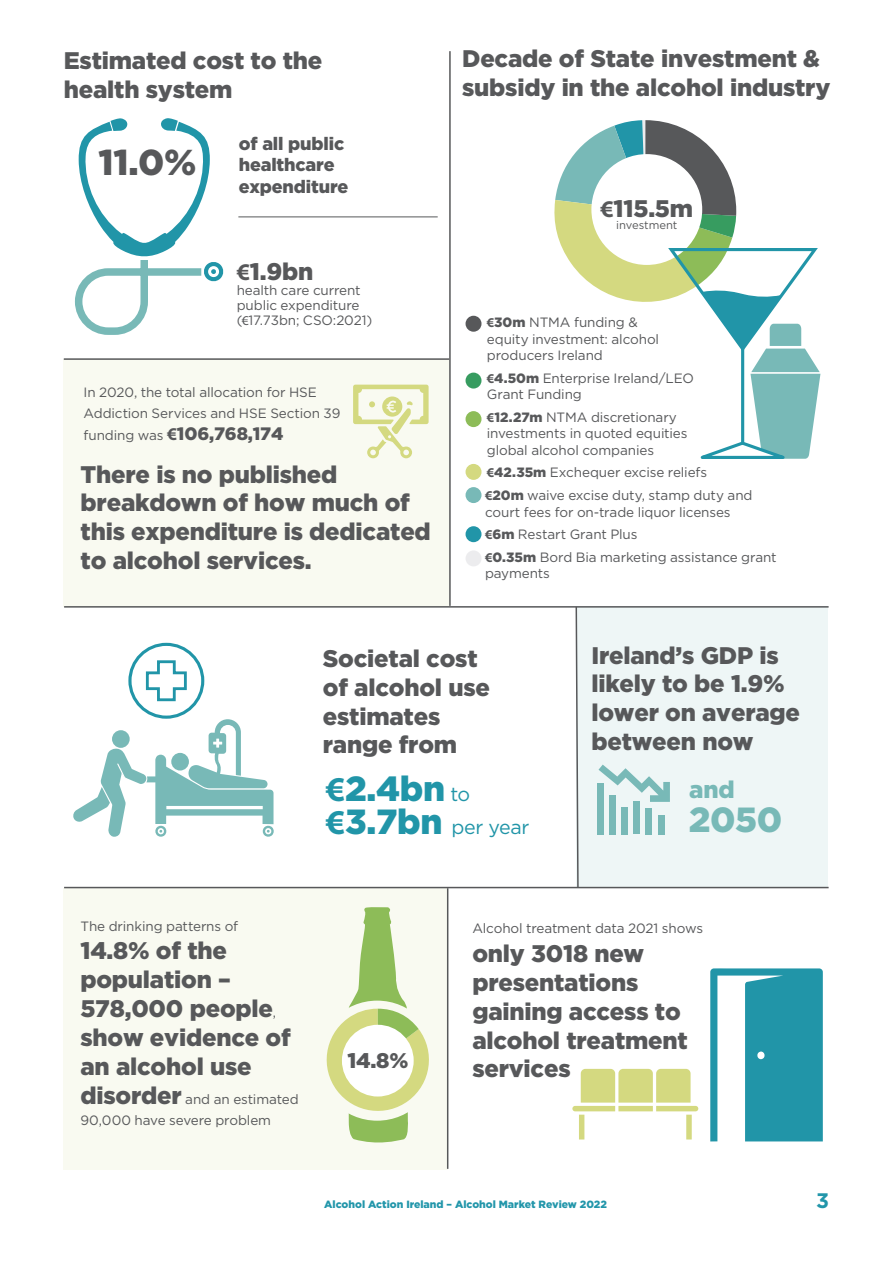
<style>
.page{position:relative;width:893px;height:1263px;background:#fff}
.page>*{position:absolute;margin:0;border:0;box-sizing:border-box;transform-origin:0 0}
.t1{font:900 36px "Gotham";color:#57585a}
.t2{font:900 34.95px "Gotham";color:#2195a8}
.t3{font:900 34.95px "Gotham";color:#78b9b7}
.t4{font:900 24px/28.8px "Gotham";letter-spacing:-.01em;color:#57585a}
.t5{font:900 24px "Gotham";color:#78b9b7}
.t6{font:900 21.15px "Gotham";color:#57585a}
.t7{font:700 21px "Gotham";color:#2296aa}
.t8{font:19.65px "Gotham";letter-spacing:-.02em;color:#2195a8}
.t9{font:900 18px/21.6px "Gotham";letter-spacing:-.01em;color:#57585a}
.t10{font:13.5px/16.5px "Gotham";letter-spacing:-.01em;color:#57585a}
.t11{font:11.25px "Gotham";letter-spacing:-.005em;color:#57585a}
.t12{font:900 10.5px "Gotham";color:#2296aa}
.s1{font-family:"Myriad Pro";font-weight:700}
.s2{font-family:"Myriad Pro"}
.s3{font-weight:400;font-size:13.5px}
.s4{font-weight:900}
.s5{font-weight:400;font-size:19.65px}
.s6{font-family:"Myriad Pro";font-weight:700;font-size:34.95px}
.s7{font-weight:900;font-size:34.95px}
.s8{font-weight:900;font-size:24px}
</style>
<div class="page">
<div style="left:63px;top:888px;width:385px;height:281px;background:#f9faf1"></div>
<div style="left:63px;top:359px;width:387px;height:247px;background:#f9faf1"></div>
<div style="left:576px;top:606px;width:252px;height:281px;background:#eef6f6"></div>
<svg style="left:326px;top:907px;width:103px;height:236px"></svg>
<hr style="left:64px;top:606px;width:765px;height:2px;background:#57585a">
<hr style="left:64px;top:887px;width:765px;height:1px;background:#57585a">
<hr style="left:449px;top:51px;width:2px;height:555px;background:#57585a">
<hr style="left:238px;top:217px;width:200px;height:1px;background:#57585a">
<hr style="left:64px;top:358px;width:385px;height:2px;background:#57585a">
<svg style="left:74px;top:118px;width:150px;height:217px"></svg>
<svg style="left:710px;top:968px;width:113px;height:173px"></svg>
<svg style="left:572px;top:1069px;width:126px;height:70px"></svg>
<svg style="left:353px;top:385px;width:76px;height:73px"></svg>
<hr style="left:447px;top:888px;width:1px;height:281px;background:#57585a">
<div style="left:466px;top:316px;width:15px;height:16px;background:#57585a;border-radius:50%"></div>
<div style="left:466px;top:373px;width:15px;height:16px;background:#379c60;border-radius:50%"></div>
<div style="left:466px;top:411px;width:15px;height:16px;background:#8dbc58;border-radius:50%"></div>
<div style="left:466px;top:464px;width:15px;height:16px;background:#d4d980;border-radius:50%"></div>
<div style="left:466px;top:487px;width:15px;height:16px;background:#78b9b7;border-radius:50%"></div>
<div style="left:466px;top:526px;width:15px;height:16px;background:#2195a8;border-radius:50%"></div>
<div style="left:466px;top:550px;width:15px;height:16px;background:#ececee;border-radius:50%"></div>
<div style="left:342px;top:1025px;width:72px;height:71px;background:#fff;border-radius:50%"></div>
<svg style="left:554px;top:120px;width:267px;height:339px"></svg>
<svg style="left:575px;top:606px;width:4px;height:283px"></svg>
<div style="left:658px;top:815px;width:6px;height:19px;background:#78b9b7"></div>
<div style="left:646px;top:808px;width:6px;height:26px;background:#78b9b7"></div>
<div style="left:633px;top:801px;width:7px;height:33px;background:#78b9b7"></div>
<div style="left:621px;top:807px;width:7px;height:27px;background:#78b9b7"></div>
<div style="left:609px;top:795px;width:6px;height:39px;background:#78b9b7"></div>
<div style="left:597px;top:783px;width:6px;height:51px;background:#78b9b7"></div>
<svg style="left:598px;top:764px;width:72px;height:38px"></svg>
<div style="left:128px;top:643px;width:76px;height:76px;border:3px solid #2195a8;border-radius:50%"></div>
<svg style="left:145px;top:660px;width:42px;height:42px"></svg>
<svg style="left:73px;top:719px;width:201px;height:118px"></svg>
<h3 class="t4" style="left:64px;top:46px;width:260px">Estimated cost to the health system</h3>
<h1 class="t1" style="left:99px;top:141px;width:99px">11.0%</h1>
<h3 class="t9" style="left:239px;top:132px;width:111px">of all public healthcare expenditure</h3>
<h3 class="t4" style="left:237px;top:256px;width:78px"><span class="s1">€</span>1.9bn</h3>
<p class="t10" style="left:237px;top:282px;width:137px;line-height:15px">health care current public expenditure (<span class="s2">€</span>17.73bn; CSO:2021)</p>
<p class="t10" style="left:84px;top:382px;width:258px;line-height:21px">In 2020, the total allocation for HSE<br>Addiction Services and HSE Section 39</p>
<h3 class="t9" style="left:84px;top:422px;width:202px"><span class="s3">funding was</span> <span class="s1">€</span>106,768,174</h3>
<h3 class="t4" style="left:81px;top:459px;width:352px">There is no published breakdown of how much of this expenditure is dedicated to alcohol services.</h3>
<h3 class="t4" style="left:462px;top:43px;width:370px">Decade of State investment &amp; subsidy in the alcohol industry</h3>
<h3 class="t4" style="left:600px;top:193px;width:94px"><span class="s1">€</span>115.5m</h3>
<p class="t11" style="left:616px;top:219px;width:63px">investment</p>
<p class="t10" style="left:487px;top:314px;width:174px"><span class="s1">€</span><span class="s4">30m</span> NTMA funding &amp; equity investment: alcohol producers Ireland</p>
<p class="t10" style="left:487px;top:369px;width:208px"><span class="s1">€</span><span class="s4">4.50m</span> Enterprise Ireland/LEO<br>Grant Funding</p>
<p class="t10" style="left:487px;top:408px;width:202px"><span class="s1">€</span><span class="s4">12.27m</span> NTMA discretionary investments in quoted equities global alcohol companies</p>
<p class="t10" style="left:485px;top:461px;width:269px;line-height:23px"><span class="s1">€</span><span class="s4">42.35m</span> Exchequer excise reliefs<br><span class="s1">€</span><span class="s4">20m</span> waive excise duty, stamp duty and</p>
<p class="t10" style="left:485px;top:500px;width:293px;line-height:22.5px">court fees for on-trade liquor licenses<br><span class="s1">€</span><span class="s4">6m</span> Restart Grant Plus<br><span class="s1">€</span><span class="s4">0.35m</span> Bord Bia marketing assistance grant</p>
<p class="t10" style="left:485px;top:565px;width:66px">payments</p>
<h3 class="t4" style="left:323px;top:643px;width:169px">Societal cost of alcohol use estimates range from</h3>
<h2 class="t2" style="left:326px;top:768px;width:146px"><span class="s1">€</span>2.4bn <span class="s5">to</span></h2>
<h3 class="t8" style="left:326px;top:816px;width:205px"><span class="s6">€</span><span class="s7">3.7bn</span> per year</h3>
<h3 class="t4" style="left:591px;top:640px;width:210px">Ireland’s GDP is likely to be 1.9% lower on average between now</h3>
<h3 class="t5" style="left:689px;top:776px;width:47px">and</h3>
<h2 class="t3" style="left:689px;top:799px;width:95px">2050</h2>
<p class="t10" style="left:80px;top:917px;width:159px">The drinking patterns of</p>
<h3 class="t4" style="left:80px;top:936px;width:212px">14.8% of the population –<br>578,000 people<span class="s3">, </span>show evidence of an alcohol use</h3>
<p class="t10" style="left:80px;top:1088px;width:220px;line-height:21px"><span class="s8">disorder</span> and an estimated<br>90,000 have severe problem</p>
<h3 class="t6" style="left:347px;top:1049px;width:63px">14.8%</h3>
<p class="t10" style="left:472px;top:920px;width:232px">Alcohol treatment data 2021 shows</p>
<h3 class="t4" style="left:472px;top:939px;width:217px">only 3018 new presentations gaining access to alcohol treatment services</h3>
<p class="t12" style="left:324px;top:1198px;width:284px">Alcohol Action Ireland – Alcohol Market Review 2022</p>
<h3 class="t7" style="left:816px;top:1188px;width:15px">3</h3>
</div>
